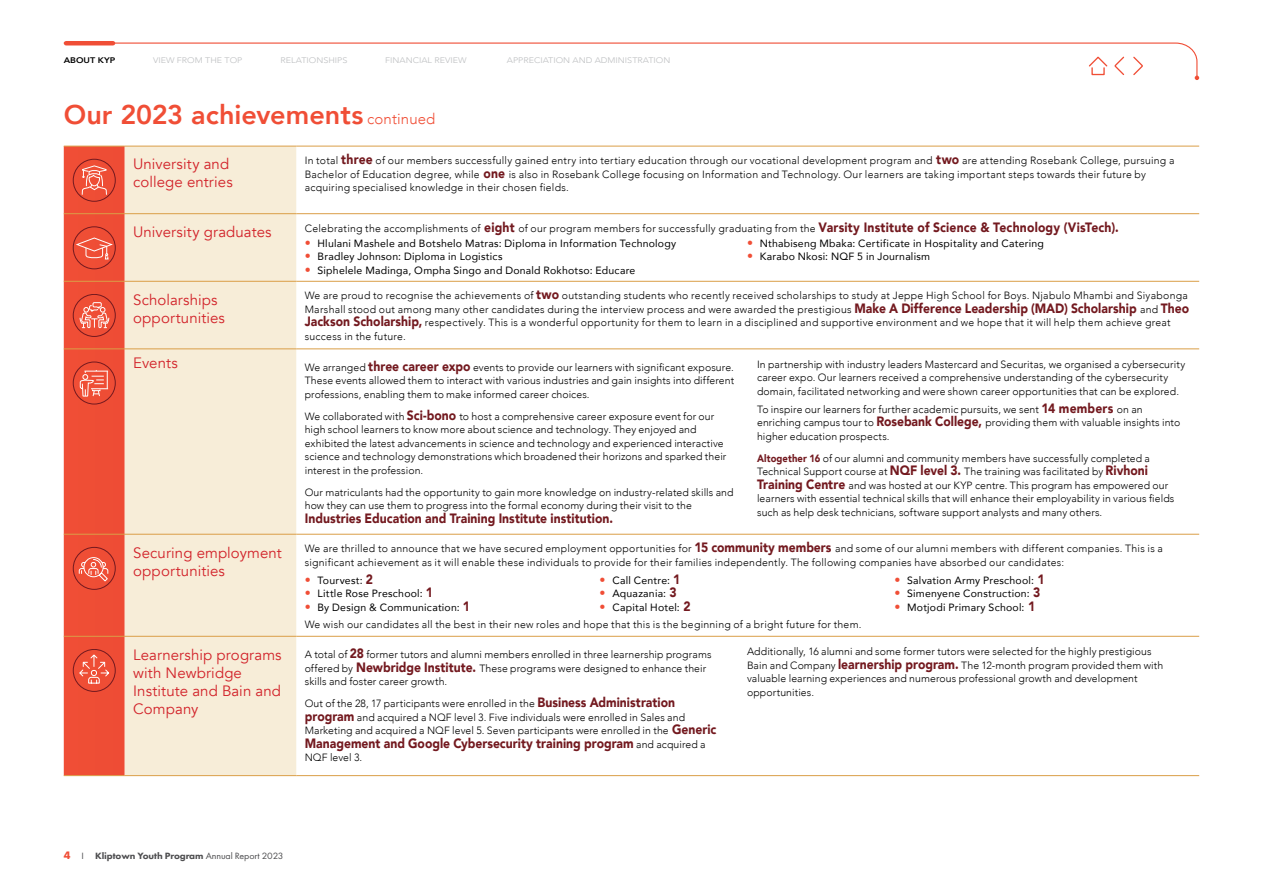
<style>
.page{position:relative;width:1263px;height:893px;background:#fff}
.page>*{position:absolute;margin:0;border:0;box-sizing:border-box;transform-origin:0 0}
.t1{font:800 27px "Avenir";color:#f04e36}
.t2{font:15px/18px "Avenir";letter-spacing:.005em;color:#d2232a}
.t3{font:900 13.5px "Avenir";color:#73191f;scale:.9 1}
.t4{font:300 10.5px/13.5px "Avenir";letter-spacing:.015em;color:#000}
.t5{font:10.5px "Avenir";letter-spacing:.02em;color:#000}
.t6{font:800 9.45px "Futura PT";letter-spacing:-.01em;color:#4d4d4f;scale:1.06 1}
.t7{font:300 8.1px "Avenir";color:#bcbec0;scale:1.11 1}
.t8{font:800 8.1px "Avenir";color:#000;scale:1.11 1}
.s1{font-weight:300;font-size:15px}
.s2{font-weight:900;font-size:13.5px;color:#73191f}
.s3{font-size:12px;color:#f04e36}
.s4{font-weight:900;color:#73191f}
.s5{font-weight:300;font-size:10.5px;color:#000}
.s6{font-weight:700;font-size:11.25px;color:#f04e36}
.s7{font-weight:400}
</style>
<div class="page">
<div style="left:125px;top:147px;width:171px;height:628px;background:#f7edd8"></div>
<hr style="left:125px;top:146px;width:171px;height:1px;background:#da9e47">
<hr style="left:296px;top:146px;width:903px;height:1px;background:#da9e47">
<hr style="left:125px;top:213px;width:171px;height:1px;background:#da9e47">
<hr style="left:296px;top:213px;width:903px;height:1px;background:#da9e47">
<hr style="left:125px;top:281px;width:171px;height:1px;background:#da9e47">
<hr style="left:296px;top:281px;width:903px;height:1px;background:#da9e47">
<hr style="left:125px;top:348px;width:171px;height:1px;background:#da9e47">
<hr style="left:296px;top:348px;width:903px;height:1px;background:#da9e47">
<hr style="left:125px;top:534px;width:171px;height:1px;background:#da9e47">
<hr style="left:296px;top:534px;width:903px;height:1px;background:#da9e47">
<hr style="left:125px;top:636px;width:171px;height:1px;background:#da9e47">
<hr style="left:125px;top:775px;width:171px;height:1px;background:#da9e47">
<hr style="left:296px;top:636px;width:903px;height:1px;background:#da9e47">
<hr style="left:296px;top:775px;width:903px;height:1px;background:#da9e47">
<svg style="left:64px;top:146px;width:61px;height:630px;background:#ec533b"></svg>
<svg style="left:63px;top:41px;width:1136px;height:39px"></svg>
<p class="t8" style="left:64px;top:54px;width:48px">ABOUT KYP</p>
<p class="t7" style="left:153px;top:55px;width:82px">VIEW FROM THE TOP</p>
<p class="t7" style="left:281px;top:55px;width:62px">RELATIONSHIPS</p>
<p class="t7" style="left:385px;top:55px;width:75px">FINANCIAL REVIEW</p>
<p class="t7" style="left:507px;top:55px;width:149px">APPRECIATION AND ADMINISTRATION</p>
<h1 class="t1" style="left:64px;top:94px;width:373px">Our 2023 achievements <span class="s1">continued</span></h1>
<h2 class="t2" style="left:133px;top:156px;width:101px">University and college entries</h2>
<p class="t4" style="left:305px;top:154px;width:871px">In total <span class="s2">three</span> of our members successfully gained entry into tertiary education through our vocational development program and <span class="s2">two</span> are attending Rosebank College, pursuing a<br>Bachelor of Education degree, while <span class="s2">one</span> is also in Rosebank College focusing on Information and Technology. Our learners are taking important steps towards their future by acquiring specialised knowledge in their chosen fields.</p>
<h2 class="t2" style="left:133px;top:223px;width:140px">University graduates</h2>
<p class="t4" style="left:305px;top:221px;width:816px">Celebrating the accomplishments of <span class="s2">eight</span> of our program members for successfully graduating from the <span class="s2">Varsity Institute of Science &amp; Technology (VisTech).</span></p>
<p class="t5" style="left:305px;top:235px;width:373px"><span class="s3">•</span> Hlulani Mashele and Botshelo Matras: Diploma in Information Technology</p>
<p class="t5" style="left:305px;top:248px;width:199px"><span class="s3">•</span> Bradley Johnson: Diploma in Logistics</p>
<p class="t5" style="left:305px;top:262px;width:332px"><span class="s3">•</span> Siphelele Madinga, Ompha Singo and Donald Rokhotso: Educare</p>
<p class="t5" style="left:747px;top:235px;width:298px"><span class="s3">•</span> Nthabiseng Mbaka: Certificate in Hospitality and Catering</p>
<p class="t5" style="left:747px;top:248px;width:185px"><span class="s3">•</span> Karabo Nkosi: NQF 5 in Journalism</p>
<h2 class="t2" style="left:133px;top:291px;width:93px">Scholarships opportunities</h2>
<p class="t4" style="left:305px;top:289px;width:886px">We are proud to recognise the achievements of <span class="s2">two</span> outstanding students who recently received scholarships to study at Jeppe High School for Boys. Njabulo Mhambi and Siyabonga Marshall stood out among many other candidates during the interview process and were awarded the prestigious <span class="s2">Make A Difference Leadership (MAD) Scholarship</span> and <span class="s2">Theo Jackson Scholarship,</span> respectively. This is a wonderful opportunity for them to learn in a disciplined and supportive environment and we hope that it will help them achieve great success in the future.</p>
<h2 class="t2" style="left:133px;top:354px;width:46px">Events</h2>
<p class="t4" style="left:305px;top:360px;width:431px;text-align:justify">We arranged <span class="s2">three career expo</span> events to provide our learners with significant exposure.<br>These events allowed them to interact with various industries and gain insights into different professions, enabling them to make informed career choices.</p>
<p class="t4" style="left:305px;top:410px;width:423px">We collaborated with <span class="s2">Sci-bono</span> to host a comprehensive career exposure event for our high school learners to know more about science and technology. They enjoyed and exhibited the latest advancements in science and technology and experienced interactive science and technology demonstrations which broadened their horizons and sparked their interest in the profession.</p>
<p class="t4" style="left:305px;top:486px;width:430px">Our matriculants had the opportunity to gain more knowledge on industry-related skills and how they can use them to progress into the formal economy during their visit to the</p>
<p class="t3" style="left:305px;top:507px;width:344px">Industries Education and Training Institute institution.</p>
<p class="t4" style="left:757px;top:357px;width:430px">In partnership with industry leaders Mastercard and Securitas, we organised a cybersecurity career expo. Our learners received a comprehensive understanding of the cybersecurity domain, facilitated networking and were shown career opportunities that can be explored.</p>
<p class="t4" style="left:757px;top:402px;width:425px">To inspire our learners for further academic pursuits, we sent <span class="s2">14 members</span> on an enriching campus tour to <span class="s2">Rosebank College,</span> providing them with valuable insights into higher education prospects.</p>
<p class="t4" style="left:757px;top:451px;width:419px"><span class="s4">Altogether 16</span> of our alumni and community members have successfully completed a Technical Support course at <span class="s2">NQF level 3.</span> The training was facilitated by <span class="s2">Rivhoni Training Centre</span> and was hosted at our KYP centre. This program has empowered our learners with essential technical skills that will enhance their employability in various fields such as help desk technicians, software support analysts and many others.</p>
<h2 class="t2" style="left:133px;top:544px;width:150px">Securing employment opportunities</h2>
<p class="t4" style="left:305px;top:542px;width:860px">We are thrilled to announce that we have secured employment opportunities for <span class="s2">15 community members</span> and some of our alumni members with different companies. This is a significant achievement as it will enable these individuals to provide for their families independently. The following companies have absorbed our candidates:</p>
<p class="t5" style="left:305px;top:572px;width:70px"><span class="s3">•</span> Tourvest: <span class="s2">2</span></p>
<p class="t5" style="left:305px;top:585px;width:130px"><span class="s3">•</span> Little Rose Preschool: <span class="s2">1</span></p>
<p class="t5" style="left:305px;top:599px;width:167px"><span class="s3">•</span> By Design &amp; Communication: <span class="s2">1</span></p>
<p class="t5" style="left:600px;top:572px;width:82px"><span class="s3">•</span> Call Centre: <span class="s2">1</span></p>
<p class="t5" style="left:600px;top:585px;width:79px"><span class="s3">•</span> Aquazania: <span class="s2">3</span></p>
<p class="t5" style="left:600px;top:599px;width:93px"><span class="s3">•</span> Capital Hotel: <span class="s2">2</span></p>
<p class="t5" style="left:894px;top:572px;width:152px"><span class="s3">•</span> Salvation Army Preschool: <span class="s2">1</span></p>
<p class="t5" style="left:894px;top:585px;width:147px"><span class="s3">•</span> Simenyene Construction: <span class="s2">3</span></p>
<p class="t5" style="left:894px;top:599px;width:142px"><span class="s3">•</span> Motjodi Primary School: <span class="s2">1</span></p>
<p class="t4" style="left:305px;top:617px;width:558px">We wish our candidates all the best in their new roles and hope that this is the beginning of a bright future for them.</p>
<h2 class="t2" style="left:133px;top:646px;width:150px">Learnership programs with Newbridge<br>Institute and Bain and<br>Company</h2>
<p class="t4" style="left:305px;top:648px;width:408px">A total of <span class="s2">28</span> former tutors and alumni members enrolled in three learnership programs offered by <span class="s2">Newbridge Institute.</span> These programs were designed to enhance their skills and foster career growth.</p>
<p class="t4" style="left:305px;top:697px;width:413px">Out of the 28, 17 participants were enrolled in the <span class="s2">Business Administration program</span> and acquired a NQF level 3. Five individuals were enrolled in Sales and<br>Marketing and acquired a NQF level 5. Seven participants were enrolled in the <span class="s2">Generic</span></p>
<p class="t3" style="left:305px;top:731px;width:447px">Management and Google Cybersecurity training program <span class="s5">and acquired a</span></p>
<p class="t4" style="left:305px;top:751px;width:59px">NQF level 3.</p>
<p class="t4" style="left:747px;top:645px;width:418px">Additionally, 16 alumni and some former tutors were selected for the highly prestigious Bain and Company <span class="s2">learnership program.</span> The 12-month program provided them with valuable learning experiences and numerous professional growth and development opportunities.</p>
<p class="t6" style="left:64px;top:850px;width:209px"><span class="s6">4</span> <span class="s7">I</span> Kliptown Youth Program <span class="s7">Annual Report 2023</span></p>
</div>
